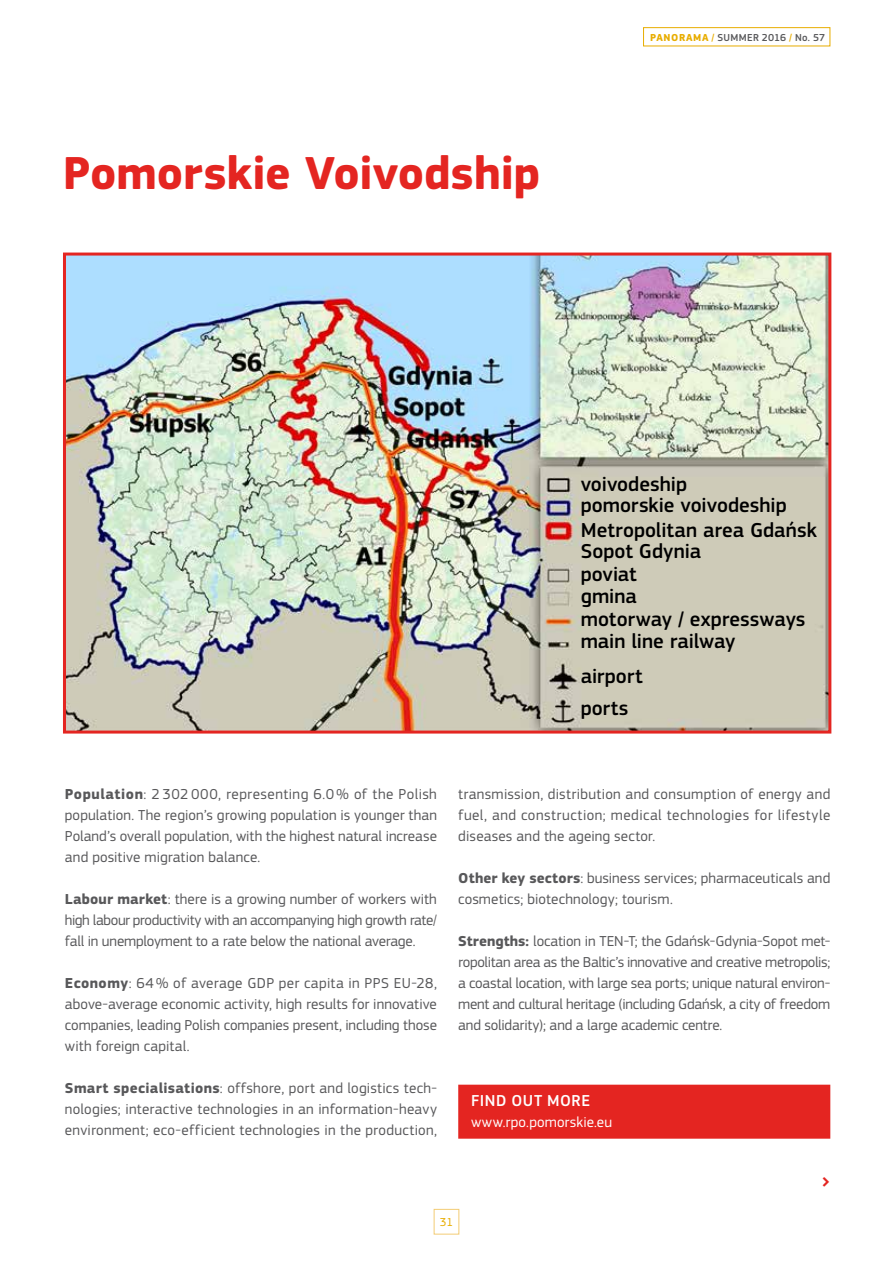
<style>
.page{position:relative;width:893px;height:1263px;background:#fff}
.page>*{position:absolute;margin:0;border:0;box-sizing:border-box;transform-origin:0 0}
.t1{font:700 48px "EC Square Sans Pro";color:#e42521}
.t2{font:500 21px/22.2px "EC Square Sans Pro";color:#000}
.t3{font:500 16.5px "EC Square Sans Pro";letter-spacing:.03em;color:#fff}
.t4{font:15px/21px "EC Square Sans Pro";letter-spacing:.005em;color:#58585a;text-align:justify}
.t5{font:15px "EC Square Sans Pro";letter-spacing:.015em;color:#fff}
.t6{font:12px "EC Square Sans Pro";color:#e8ad00}
.t7{font:500 10.5px "EC Square Sans Pro";letter-spacing:.025em;color:#58585a}
.s1{font-weight:700;color:#e8ad00}
.s2{color:#e8ad00}
.s3{font-weight:700}
</style>
<div class="page">
<div style="left:434px;top:1209px;width:25px;height:25px;border:1px solid #f3cc75"></div>
<div style="left:643px;top:27px;width:187px;height:19px;border:1px solid #e8ad00"></div>
<div style="left:458px;top:1085px;width:372px;height:54px;background:#e42521"></div>
<img style="left:67px;top:257px;width:760px;height:472px">
<div style="left:63px;top:253px;width:768px;height:480px;border:3px solid #e42521"></div>
<h1 class="t1" style="left:63px;top:144px;width:479px">Pomorskie Voivodship</h1>
<p class="t7" style="left:650px;top:31px;width:177px"><span class="s1">PANORAMA</span> <span class="s2">/</span> SUMMER 2016 <span class="s2">/</span> No. 57</p>
<h2 class="t2" style="left:581px;top:474px;width:207px;line-height:21px">voivodeship<br>pomorskie voivodeship</h2>
<h2 class="t2" style="left:581px;top:519px;width:238px">Metropolitan area Gdańsk<br>Sopot Gdynia<br>poviat<br>gmina<br>motorway / expressways main line railway</h2>
<h2 class="t2" style="left:581px;top:660px;width:63px;line-height:32.5px">airport ports</h2>
<p class="t4" style="left:65px;top:783px;width:374px"><span class="s3">Population</span>: 2 302 000, representing 6.0 % of the Polish population. The region’s growing population is younger than Poland’s overall population, with the highest natural increase and positive migration balance.</p>
<p class="t4" style="left:65px;top:888px;width:374px"><span class="s3">Labour market</span>: there is a growing number of workers with high labour productivity with an accompanying high growth rate/ fall in unemployment to a rate below the national average.</p>
<p class="t4" style="left:65px;top:972px;width:374px"><span class="s3">Economy</span>: 64 % of average GDP per capita in PPS EU-28, above-average economic activity, high results for innovative companies, leading Polish companies present, including those with foreign capital.</p>
<p class="t4" style="left:65px;top:1077px;width:374px"><span class="s3">Smart specialisations</span>: offshore, port and logistics tech&shy;nologies; interactive technologies in an information-heavy environment; eco-efficient technologies in the production,</p>
<p class="t4" style="left:458px;top:783px;width:374px">transmission, distribution and consumption of energy and fuel, and construction; medical technologies for lifestyle diseases and the ageing sector.</p>
<p class="t4" style="left:458px;top:867px;width:374px"><span class="s3">Other key sectors</span>: business services; pharmaceuticals and cosmetics; biotechnology; tourism.</p>
<p class="t4" style="left:458px;top:930px;width:374px"><span class="s3">Strengths:</span> location in TEN-T; the Gdańsk-Gdynia-Sopot met&shy;ropolitan area as the Baltic’s innovative and creative metropolis; a coastal location, with large sea ports; unique natural environ&shy;ment and cultural heritage (including Gdańsk, a city of freedom and solidarity); and a large academic centre.</p>
<p class="t3" style="left:471px;top:1091px;width:120px">FIND OUT MORE</p>
<p class="t5" style="left:471px;top:1113px;width:143px">www.rpo.pomorskie.eu</p>
<p class="t6" style="left:440px;top:1215px;width:15px">31</p>
</div>
